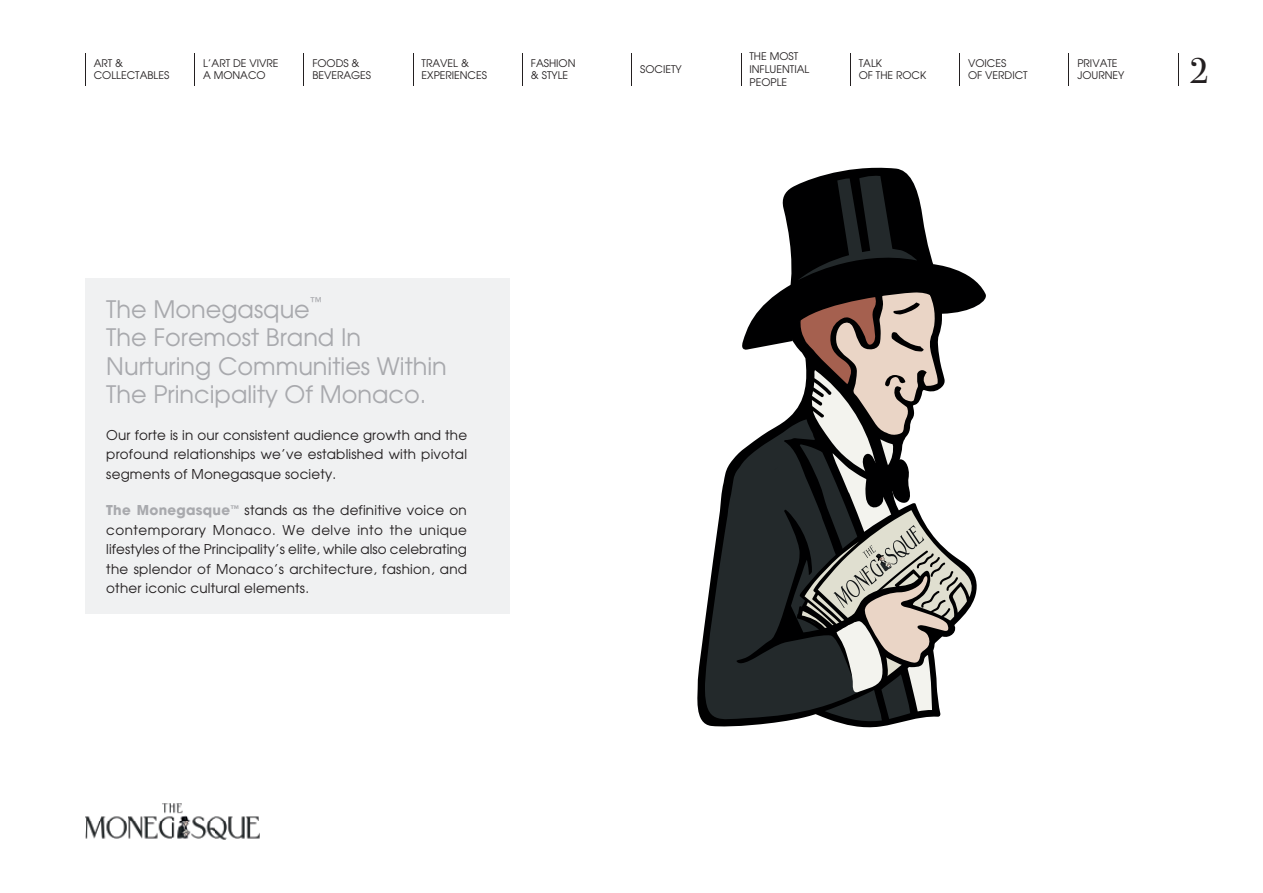
<style>
.page{position:relative;width:1263px;height:893px;background:#fff}
.page>*{position:absolute;margin:0;border:0;box-sizing:border-box;transform-origin:0 0}
.t1{font:36px "Bodoni Svty Two ITCTT";color:#231f20}
.t2{font:24px/28.5px "Avant Garde";color:#a8a9ad}
.t3{font:13.5px/19.5px "Avant Garde";letter-spacing:.015em;color:#231f20;text-align:justify}
.t4{font:12px "Avant Garde";color:#a8a9ad}
.t5{font:10.5px/12.6px "Avant Garde";color:#231f20}
.s1{font-weight:700;color:#a8a9ad}
</style>
<div class="page">
<img style="left:85px;top:803px;width:174px;height:37px">
<div style="left:85px;top:279px;width:424px;height:335px;background:#f0f1f2"></div>
<svg style="left:782px;top:168px;width:204px;height:137px"></svg>
<svg style="left:697px;top:279px;width:244px;height:448px"></svg>
<svg style="left:787px;top:175px;width:191px;height:540px"></svg>
<hr style="left:85px;top:53px;width:1px;height:33px;background:#231f20">
<hr style="left:194px;top:53px;width:1px;height:33px;background:#231f20">
<hr style="left:304px;top:53px;width:1px;height:33px;background:#231f20">
<hr style="left:413px;top:53px;width:1px;height:33px;background:#231f20">
<hr style="left:522px;top:53px;width:1px;height:33px;background:#231f20">
<hr style="left:631px;top:53px;width:1px;height:33px;background:#231f20">
<hr style="left:741px;top:53px;width:1px;height:33px;background:#231f20">
<hr style="left:850px;top:53px;width:1px;height:33px;background:#231f20">
<hr style="left:959px;top:53px;width:1px;height:33px;background:#231f20">
<hr style="left:1069px;top:53px;width:1px;height:33px;background:#231f20">
<hr style="left:1178px;top:53px;width:1px;height:33px;background:#231f20">
<p class="t5" style="left:94px;top:56px;width:77px">ART &amp;<br>COLLECTABLES</p>
<p class="t5" style="left:203px;top:56px;width:77px">L’ART DE VIVRE<br>A MONACO</p>
<p class="t5" style="left:312px;top:56px;width:60px">FOODS &amp;<br>BEVERAGES</p>
<p class="t5" style="left:422px;top:56px;width:67px">TRAVEL &amp;<br>EXPERIENCES</p>
<p class="t5" style="left:531px;top:56px;width:46px">FASHION &amp; STYLE</p>
<p class="t5" style="left:640px;top:63px;width:43px">SOCIETY</p>
<p class="t5" style="left:749px;top:50px;width:61px">THE MOST<br>INFLUENTIAL<br>PEOPLE</p>
<p class="t5" style="left:859px;top:56px;width:69px">TALK<br>OF THE ROCK</p>
<p class="t5" style="left:968px;top:56px;width:61px">VOICES<br>OF VERDICT</p>
<p class="t5" style="left:1077px;top:56px;width:49px">PRIVATE<br>JOURNEY</p>
<h1 class="t1" style="left:1189px;top:41px;width:21px">2</h1>
<p class="t4" style="left:310px;top:294px;width:13px">™</p>
<h2 class="t2" style="left:106px;top:323px;width:342px">The Foremost Brand In<br>Nurturing Communities Within<br>The Principality Of Monaco.</h2>
<p class="t3" style="left:106px;top:425px;width:362px">Our forte is in our consistent audience growth and the profound relationships we’ve established with pivotal segments of Monegasque society.</p>
<p class="t3" style="left:106px;top:500px;width:362px"><span class="s1">The Monegasque</span><sup>™</sup> stands as the definitive voice on contemporary Monaco. We delve into the unique lifestyles of the Principality’s elite, while also celebrating the splendor of Monaco’s architecture, fashion, and other iconic cultural elements.</p>
<h2 class="t2" style="left:106px;top:294px;width:205px">The Monegasque</h2>
</div>
